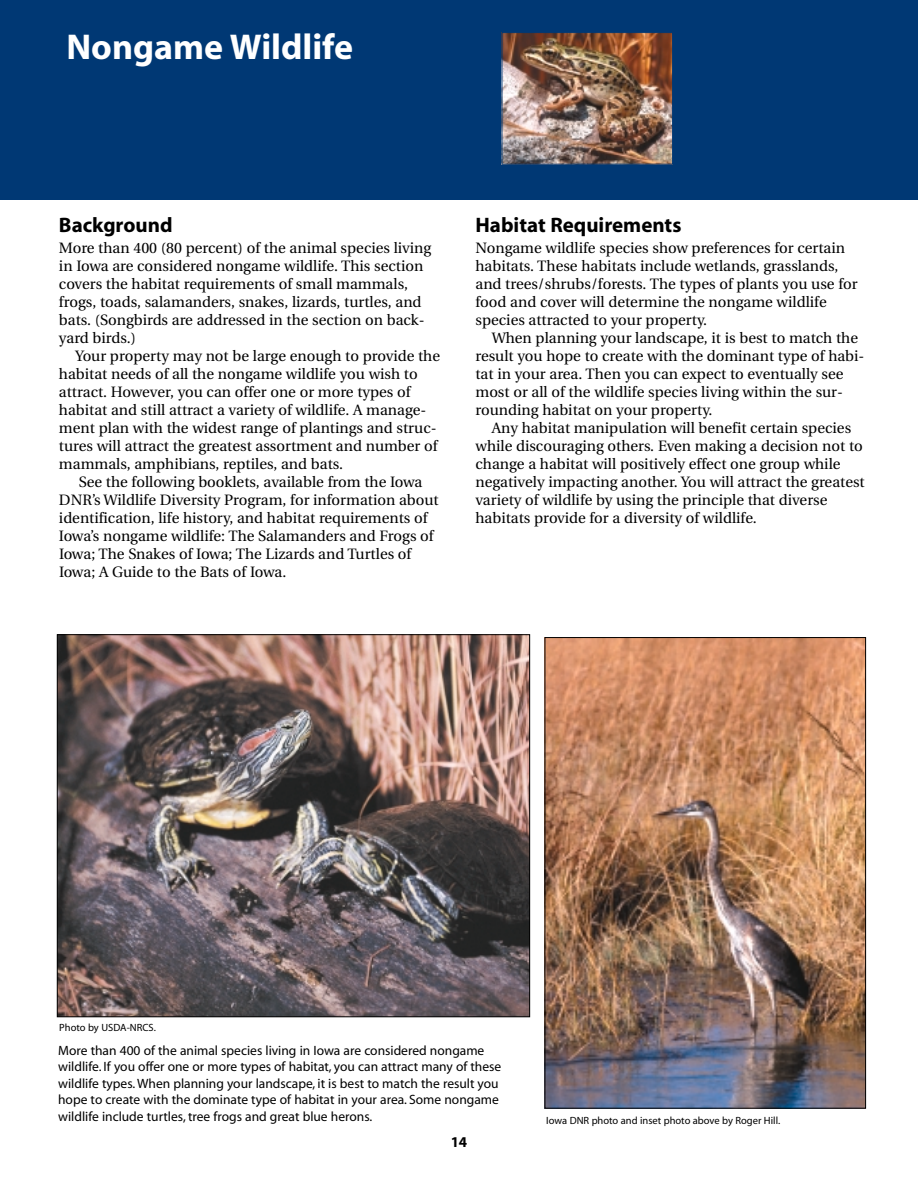
<style>
.page{position:relative;width:918px;height:1188px;background:#fff}
.page>*{position:absolute;margin:0;border:0;box-sizing:border-box;transform-origin:0 0}
.t1{font:700 36px "Myriad";color:#fff}
.t2{font:700 21px "Myriad";color:#000}
.t3{font:15px/18px "Utopia";color:#000}
.t4{font:700 15px "Myriad";color:#000}
.t5{font:13.5px/16.5px "Myriad";color:#000}
.t6{font:10.5px "Myriad";color:#000}
</style>
<div class="page">
<div style="left:0;top:0;width:918px;height:200px;background:#003874"></div>
<img style="left:504px;top:34px;width:167px;height:128px">
<div style="left:502px;top:32px;width:171px;height:132px;border:1px solid #003874"></div>
<img style="left:59px;top:636px;width:469px;height:379px">
<img style="left:547px;top:639px;width:317px;height:467px">
<div style="left:545px;top:637px;width:321px;height:471px;border:1px solid #000"></div>
<h1 class="t1" style="left:66px;top:33px;width:288px">Nongame Wildlife</h1>
<h2 class="t2" style="left:59px;top:217px;width:115px">Background</h2>
<p class="t3" style="left:59px;top:240px;width:374px">More than 400 (80 percent) of the animal species living in Iowa are considered nongame wildlife. This section covers the habitat requirements of small mammals, frogs, toads, salamanders, snakes, lizards, turtles, and bats. (Songbirds are addressed in the section on back&shy;yard birds.)</p>
<p class="t3" style="left:59px;top:348px;width:383px;text-indent:16px">Your property may not be large enough to provide the habitat needs of all the nongame wildlife you wish to attract. However, you can offer one or more types of habitat and still attract a variety of wildlife. A manage&shy;ment plan with the widest range of plantings and struc&shy;tures will attract the greatest assortment and number of mammals, amphibians, reptiles, and bats.</p>
<p class="t3" style="left:59px;top:474px;width:381px;text-indent:20px">See the following booklets, available from the Iowa DNR’s Wildlife Diversity Program, for information about identification, life history, and habitat requirements of Iowa’s nongame wildlife: The Salamanders and Frogs of Iowa; The Snakes of Iowa; The Lizards and Turtles of Iowa; A Guide to the Bats of Iowa.</p>
<h2 class="t2" style="left:476px;top:217px;width:207px">Habitat Requirements</h2>
<p class="t3" style="left:476px;top:240px;width:384px">Nongame wildlife species show preferences for certain habitats. These habitats include wetlands, grasslands, and trees/shrubs/forests. The types of plants you use for food and cover will determine the nongame wildlife species attracted to your property.</p>
<p class="t3" style="left:476px;top:330px;width:391px;text-indent:16px">When planning your landscape, it is best to match the result you hope to create with the dominant type of habi&shy;tat in your area. Then you can expect to eventually see most or all of the wildlife species living within the sur&shy;rounding habitat on your property.</p>
<p class="t3" style="left:476px;top:420px;width:391px;text-indent:16px">Any habitat manipulation will benefit certain species while discouraging others. Even making a decision not to change a habitat will positively effect one group while negatively impacting another. You will attract the greatest variety of wildlife by using the principle that diverse habitats provide for a diversity of wildlife.</p>
<p class="t6" style="left:59px;top:1023px;width:98px">Photo by USDA-NRCS.</p>
<p class="t5" style="left:58px;top:1043px;width:445px">More than 400 of the animal species living in Iowa are considered nongame wildlife. If you offer one or more types of habitat, you can attract many of these wildlife types. When planning your landscape, it is best to match the result you hope to create with the dominate type of habitat in your area. Some nongame wildlife include turtles, tree frogs and great blue herons.</p>
<p class="t4" style="left:451px;top:1136px;width:18px">14</p>
<p class="t6" style="left:546px;top:1116px;width:236px">Iowa DNR photo and inset photo above by Roger Hill.</p>
</div>
